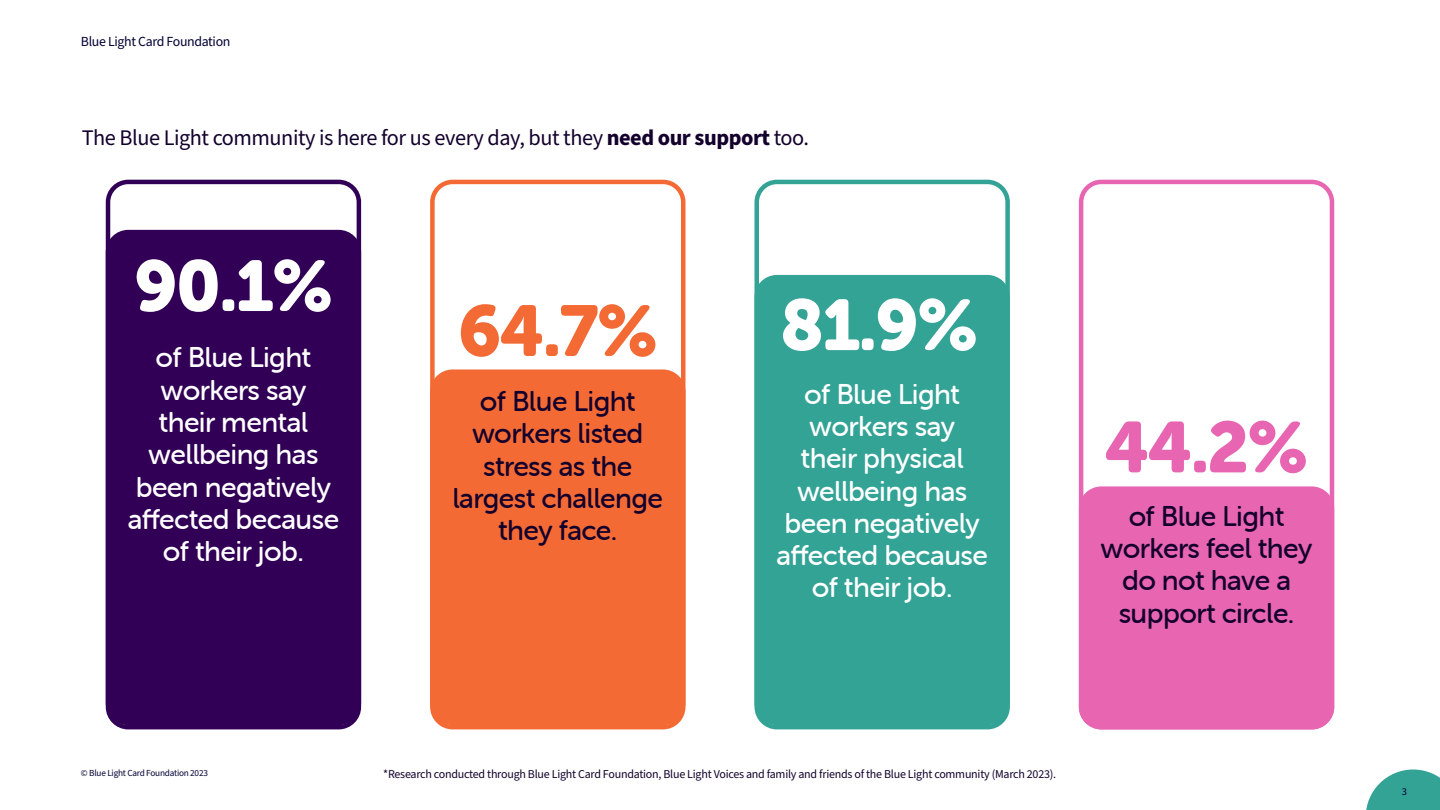
<style>
.page{position:relative;width:1440px;height:810px;background:#fff}
.page>*{position:absolute;margin:0;border:0;box-sizing:border-box;transform-origin:0 0}
.t1{font:71.25px "Museo Sans Rounded 900";color:#fff}
.t2{font:71.25px "Museo Sans Rounded 900";color:#e765b1}
.t3{font:71.25px "Museo Sans Rounded 900";color:#f46a34}
.t4{font:28.5px/32.2px "Museo Sans Rounded 500";letter-spacing:-.02em;color:#fff;text-align:center}
.t5{font:28.5px/32.2px "Museo Sans Rounded 500";letter-spacing:-.02em;color:#13002c;text-align:center}
.t6{font:22.27px "Source Sans Pro";letter-spacing:-.02em;color:#13002c}
.t7{font:13.88px "Source Sans Pro";letter-spacing:-.025em;color:#003}
.t8{font:12px "Source Sans Pro";letter-spacing:-.02em;color:#13002c}
.t9{font:10.5px "Source Sans Pro";color:#003}
.t10{font:9.23px "Source Sans Pro";letter-spacing:-.025em;color:#003}
.s1{font-weight:700}
</style>
<div class="page">
<svg style="left:1366px;top:770px;width:74px;height:40px"></svg>
<div style="left:755px;top:275px;width:255px;height:450px;background:#33a396;border-radius:22px"></div>
<div style="left:755px;top:180px;width:255px;height:549px;border:4px solid #33a396;border-radius:20px"></div>
<div style="left:1079px;top:180px;width:255px;height:549px;border:4px solid #e765b1;border-radius:20px"></div>
<div style="left:1079px;top:486px;width:255px;height:243px;background:#e765b1;border-radius:22px"></div>
<div style="left:106px;top:230px;width:255px;height:495px;background:#310056;border-radius:22px"></div>
<div style="left:430px;top:180px;width:255px;height:549px;border:4px solid #f46a34;border-radius:20px"></div>
<div style="left:430px;top:369px;width:255px;height:356px;background:#f46a34;border-radius:22px"></div>
<p class="t7" style="left:81px;top:32px;width:151px">Blue Light Card Foundation</p>
<p class="t6" style="left:82px;top:122px;width:729px">The Blue Light community is here for us every day, but they <span class="s1">need our support</span> too.</p>
<h1 class="t1" style="left:134px;top:246px;width:200px">90.1%</h1>
<p class="t4" style="left:128px;top:342px;width:213px">of Blue Light workers say<br>their mental wellbeing has been negatively affected because of their job.</p>
<h1 class="t3" style="left:458px;top:291px;width:201px">64.7%</h1>
<p class="t5" style="left:452px;top:385px;width:212px">of Blue Light workers listed stress as the largest challenge they face.</p>
<h1 class="t1" style="left:780px;top:285px;width:199px">81.9%</h1>
<p class="t4" style="left:776px;top:378px;width:213px">of Blue Light workers say<br>their physical wellbeing has been negatively affected because of their job.</p>
<h1 class="t2" style="left:1105px;top:407px;width:204px">44.2%</h1>
<p class="t5" style="left:1101px;top:500px;width:213px">of Blue Light workers feel they do not have a support circle.</p>
<p class="t10" style="left:81px;top:766px;width:128px">© Blue Light Card Foundation 2023</p>
<p class="t8" style="left:383px;top:766px;width:674px">*Research conducted through Blue Light Card Foundation, Blue Light Voices and family and friends of the Blue Light community (March 2023).</p>
<p class="t9" style="left:1402px;top:785px;width:7px">3</p>
</div>
